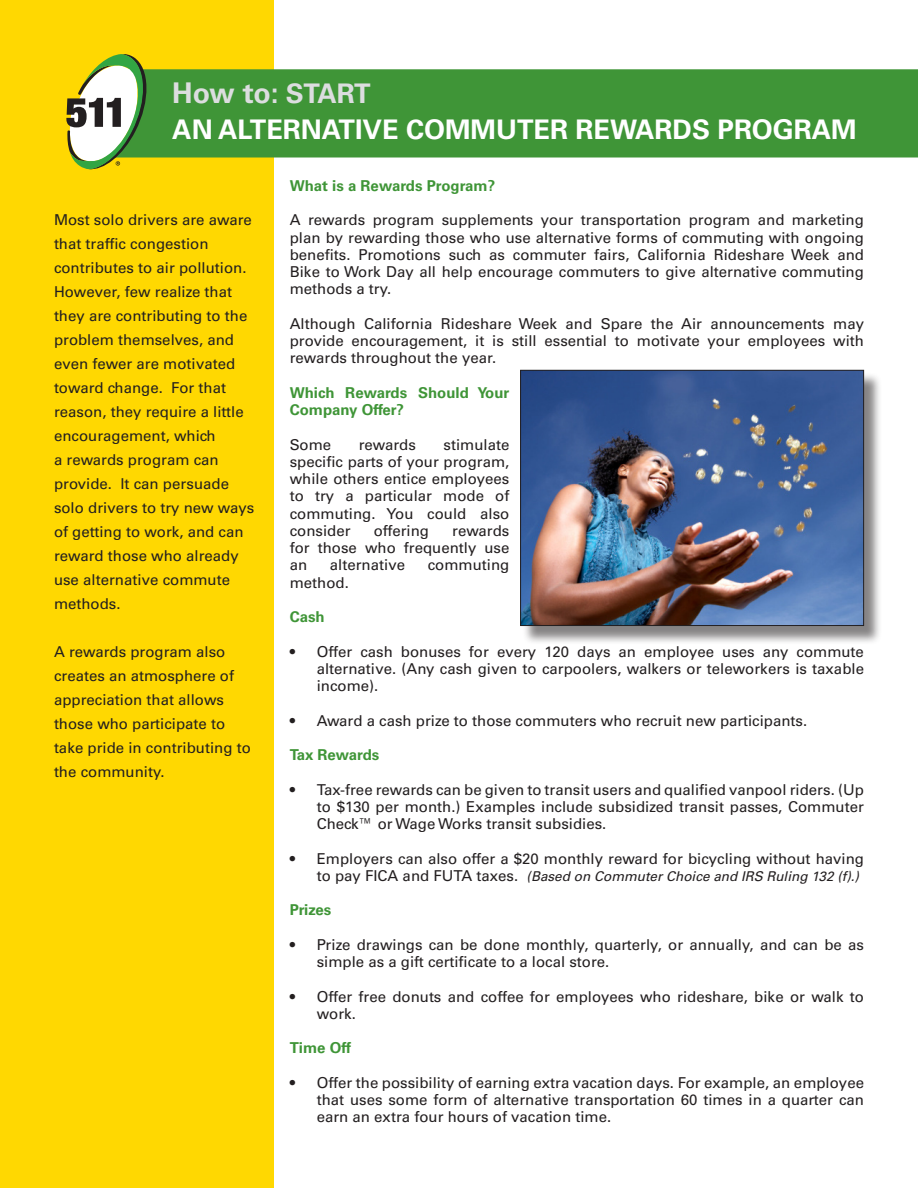
<style>
.page{position:relative;width:918px;height:1188px;background:#fff}
.page>*{position:absolute;margin:0;border:0;box-sizing:border-box;transform-origin:0 0}
.t1{font:700 28.5px "Univers LT";color:#dcdddf}
.t2{font:700 27px "Univers LT";color:#fff}
.t3{font:15px/17.2px "Univers LT";color:#231f20;text-align:justify}
.Headers{font:700 15px/17.2px "Univers LT";color:#3f9537}
.t4{font:italic 13.5px "Univers LT";color:#231f20}
.s1{font-size:27px}
.s2{font-style:normal;font-size:15px}
</style>
<div class="page">
<div style="left:0;top:0;width:274px;height:1188px;background:#ffd801"></div>
<div style="left:522px;top:373px;width:360px;height:272px;background:#231f20;opacity:.55"></div>
<img style="left:522px;top:372px;width:340px;height:252px">
<div style="left:520px;top:370px;width:344px;height:256px;border:1px solid #231f20"></div>
<div style="left:146px;top:69px;width:772px;height:89px;background:#3f9537"></div>
<svg style="left:66px;top:54px;width:80px;height:115px"></svg>
<p class="t1" style="left:172px;top:77px;width:200px">How to: <span class="s1">START</span></p>
<p class="t2" style="left:172px;top:114px;width:686px">AN ALTERNATIVE COMMUTER REWARDS PROGRAM</p>
<p class="t3" style="left:54px;top:207px;width:202px;line-height:24px;text-align:left">Most solo drivers are aware that traffic congestion contributes to air pollution.<br>However, few realize that they are contributing to the problem themselves, and even fewer are motivated toward change. For that reason, they require a little encouragement, which<br>a rewards program can provide. It can persuade solo drivers to try new ways of getting to work, and can reward those who already use alternative commute methods.</p>
<p class="t3" style="left:54px;top:639px;width:198px;line-height:24px;text-align:left">A rewards program also creates an atmosphere of appreciation that allows those who participate to take pride in contributing to the community.</p>
<p class="Headers" style="left:290px;top:177px;width:207px">What is a Rewards Program?</p>
<p class="t3" style="left:290px;top:212px;width:576px">A rewards program supplements your transportation program and marketing plan by rewarding those who use alternative forms of commuting with ongoing benefits. Promotions such as commuter fairs, California Rideshare Week and Bike to Work Day all help encourage commuters to give alternative commuting methods a try.</p>
<p class="t3" style="left:290px;top:315px;width:576px">Although California Rideshare Week and Spare the Air announcements may provide encouragement, it is still essential to motivate your employees with rewards throughout the year.</p>
<p class="Headers" style="left:290px;top:384px;width:221px">Which Rewards Should Your<br>Company Offer?</p>
<p class="t3" style="left:290px;top:436px;width:43px">Some</p>
<p class="t3" style="left:359px;top:436px;width:59px">rewards</p>
<p class="t3" style="left:290px;top:436px;width:221px;text-indent:154px">stimulate specific parts of your program, while others entice employees to try a particular mode of commuting. You could also consider</p>
<p class="t3" style="left:374px;top:522px;width:57px">offering</p>
<p class="t3" style="left:290px;top:522px;width:221px;text-indent:162px">rewards for those who frequently use an</p>
<p class="t3" style="left:330px;top:557px;width:77px">alternative</p>
<p class="t3" style="left:428px;top:557px;width:83px">commuting</p>
<p class="t3" style="left:290px;top:574px;width:61px">method.</p>
<p class="Headers" style="left:290px;top:608px;width:37px">Cash</p>
<p class="t3" style="left:317px;top:643px;width:549px;text-indent:-27px">• Offer cash bonuses for every 120 days an employee uses any commute alternative. (Any cash given to carpoolers, walkers or teleworkers is taxable income).</p>
<p class="t3" style="left:290px;top:712px;width:519px">• Award a cash prize to those commuters who recruit new participants.</p>
<p class="Headers" style="left:290px;top:746px;width:91px">Tax Rewards</p>
<p class="t3" style="left:317px;top:781px;width:549px;text-indent:-27px">• Tax-free rewards can be given to transit users and qualified vanpool riders. (Up to $130 per month.) Examples include subsidized transit passes, Commuter Check™ or Wage Works transit subsidies.</p>
<p class="t3" style="left:290px;top:850px;width:576px">• Employers can also offer a $20 monthly reward for bicycling without having</p>
<p class="t4" style="left:317px;top:868px;width:544px"><span class="s2">to pay FICA and FUTA taxes.</span> (Based on Commuter Choice and IRS Ruling 132 (f).)</p>
<p class="Headers" style="left:290px;top:902px;width:43px">Prizes</p>
<p class="t3" style="left:317px;top:936px;width:549px;text-indent:-27px">• Prize drawings can be done monthly, quarterly, or annually, and can be as simple as a gift certificate to a local store.</p>
<p class="t3" style="left:317px;top:988px;width:549px;text-indent:-27px">• Offer free donuts and coffee for employees who rideshare, bike or walk to work.</p>
<p class="Headers" style="left:290px;top:1040px;width:63px">Time Off</p>
<p class="t3" style="left:317px;top:1074px;width:549px;text-indent:-27px">• Offer the possibility of earning extra vacation days. For example, an employee that uses some form of alternative transportation 60 times in a quarter can earn an extra four hours of vacation time.</p>
</div>
